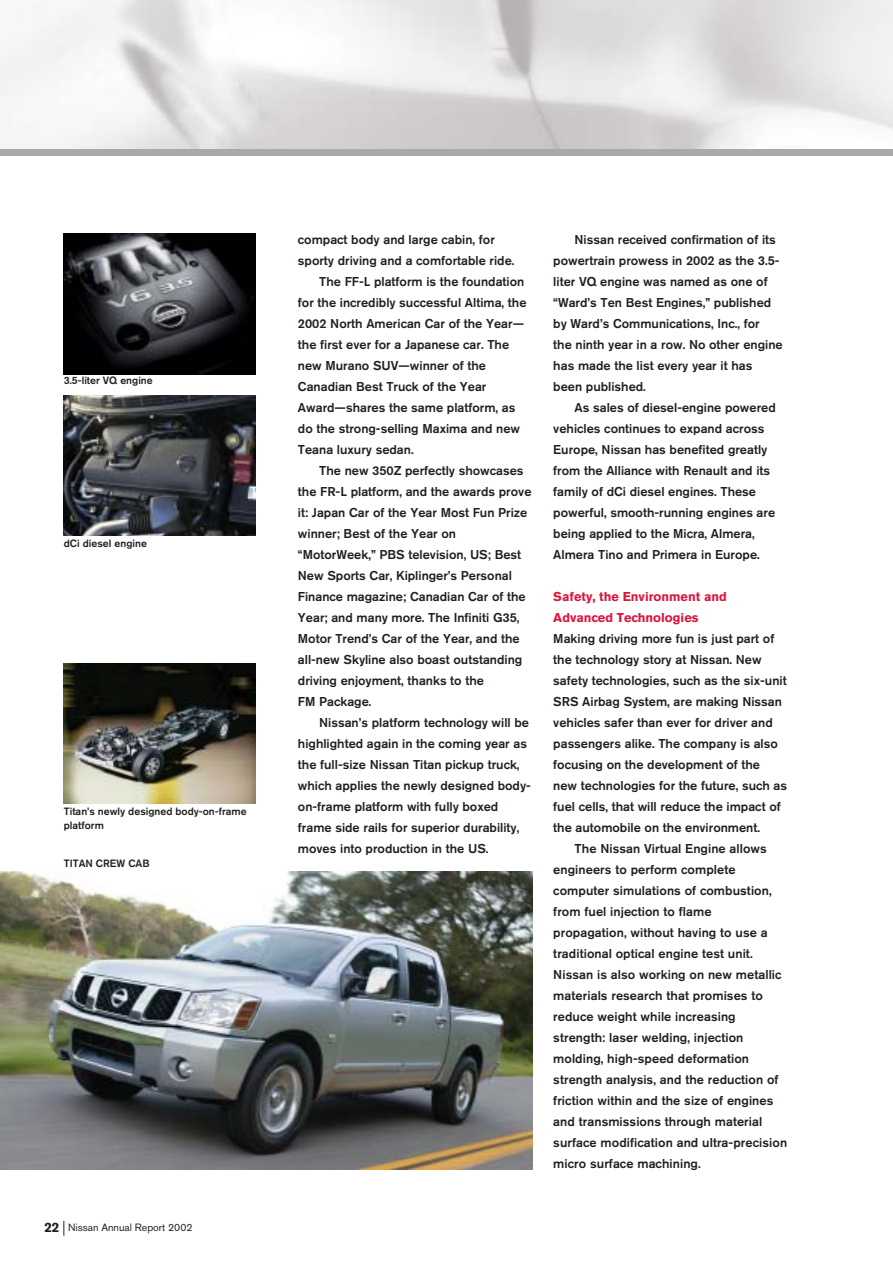
<style>
.page{position:relative;width:893px;height:1262px;background:#fff}
.page>*{position:absolute;margin:0;border:0;box-sizing:border-box;transform-origin:0 0}
.t1{font:500 12.75px/21px "Nissan AG";color:#231f20}
.t2{font:700 12.75px/21px "Nissan AG";color:#db153e}
.t3{font:500 10.5px/13.5px "Nissan AG";color:#231f20}
.t4{font:10.5px "Nissan AG";color:#231f20}
.s1{font-weight:700;font-size:13.5px}
</style>
<div class="page">
<svg style="left:63px;top:1220px;width:1px;height:15px"></svg>
<div style="left:0;top:149px;width:892px;height:6px;background:#a7a9ac"></div>
<img style="left:64px;top:234px;width:191px;height:140px">
<img style="left:64px;top:395px;width:191px;height:141px">
<img style="left:64px;top:663px;width:191px;height:141px">
<img style="left:0;top:872px;width:531px;height:297px">
<p class="t3" style="left:64px;top:375px;width:90px">3.5-liter VQ engine</p>
<p class="t3" style="left:64px;top:538px;width:84px">dCi diesel engine</p>
<p class="t3" style="left:64px;top:806px;width:184px">Titan’s newly designed body-on-frame platform</p>
<p class="t3" style="left:64px;top:858px;width:87px">TITAN CREW CAB</p>
<p class="t4" style="left:44px;top:1223px;width:150px"><span class="s1">22</span> Nissan Annual Report 2002</p>
<p class="t1" style="left:298px;top:230px;width:198px">compact body and large cabin, for</p>
<p class="t1" style="left:298px;top:251px;width:218px">sporty driving and a comfortable ride.</p>
<p class="t1" style="left:319px;top:272px;width:206px">The FF-L platform is the foundation</p>
<p class="t1" style="left:298px;top:293px;width:230px">for the incredibly successful Altima, the</p>
<p class="t1" style="left:298px;top:314px;width:227px">2002 North American Car of the Year—</p>
<p class="t1" style="left:298px;top:335px;width:213px">the first ever for a Japanese car. The</p>
<p class="t1" style="left:298px;top:356px;width:189px">new Murano SUV—winner of the</p>
<p class="t1" style="left:298px;top:377px;width:190px">Canadian Best Truck of the Year</p>
<p class="t1" style="left:298px;top:398px;width:219px">Award—shares the same platform, as</p>
<p class="t1" style="left:298px;top:419px;width:223px">do the strong-selling Maxima and new</p>
<p class="t1" style="left:298px;top:440px;width:117px">Teana luxury sedan.</p>
<p class="t1" style="left:319px;top:461px;width:206px">The new 350Z perfectly showcases</p>
<p class="t1" style="left:298px;top:482px;width:235px">the FR-L platform, and the awards prove</p>
<p class="t1" style="left:298px;top:503px;width:231px">it: Japan Car of the Year Most Fun Prize</p>
<p class="t1" style="left:298px;top:524px;width:160px">winner; Best of the Year on</p>
<p class="t1" style="left:298px;top:545px;width:225px">“MotorWeek,” PBS television, US; Best</p>
<p class="t1" style="left:298px;top:566px;width:215px">New Sports Car, Kiplinger’s Personal</p>
<p class="t1" style="left:298px;top:587px;width:229px">Finance magazine; Canadian Car of the</p>
<p class="t1" style="left:298px;top:608px;width:223px">Year; and many more. The Infiniti G35,</p>
<p class="t1" style="left:298px;top:629px;width:223px">Motor Trend’s Car of the Year, and the</p>
<p class="t1" style="left:298px;top:650px;width:226px">all-new Skyline also boast outstanding</p>
<p class="t1" style="left:298px;top:671px;width:187px">driving enjoyment, thanks to the</p>
<p class="t1" style="left:298px;top:692px;width:75px">FM Package.</p>
<p class="t1" style="left:319px;top:713px;width:211px">Nissan’s platform technology will be</p>
<p class="t1" style="left:298px;top:734px;width:230px">highlighted again in the coming year as</p>
<p class="t1" style="left:298px;top:755px;width:223px">the full-size Nissan Titan pickup truck,</p>
<p class="t1" style="left:298px;top:776px;width:234px">which applies the newly designed body-</p>
<p class="t1" style="left:298px;top:797px;width:202px">on-frame platform with fully boxed</p>
<p class="t1" style="left:298px;top:818px;width:223px">frame side rails for superior durability,</p>
<p class="t1" style="left:298px;top:839px;width:192px">moves into production in the US.</p>
<p class="t1" style="left:553px;top:230px;width:231px;text-indent:21px">Nissan received confirmation of its powertrain prowess in 2002 as the 3.5- liter VQ engine was named as one of “Ward’s Ten Best Engines,” published by Ward’s Communications, Inc., for<br>the ninth year in a row. No other engine has made the list every year it has been published.</p>
<p class="t1" style="left:553px;top:398px;width:224px;text-indent:21px">As sales of diesel-engine powered vehicles continues to expand across Europe, Nissan has benefited greatly from the Alliance with Renault and its family of dCi diesel engines. These powerful, smooth-running engines are being applied to the Micra, Almera, Almera Tino and Primera in Europe.</p>
<p class="t2" style="left:553px;top:587px;width:175px">Safety, the Environment and<br>Advanced Technologies</p>
<p class="t1" style="left:553px;top:629px;width:222px">Making driving more fun is just part of</p>
<p class="t1" style="left:553px;top:650px;width:210px">the technology story at Nissan. New</p>
<p class="t1" style="left:553px;top:671px;width:235px">safety technologies, such as the six-unit</p>
<p class="t1" style="left:553px;top:692px;width:230px">SRS Airbag System, are making Nissan</p>
<p class="t1" style="left:553px;top:713px;width:221px">vehicles safer than ever for driver and</p>
<p class="t1" style="left:553px;top:734px;width:226px">passengers alike. The company is also</p>
<p class="t1" style="left:553px;top:755px;width:208px">focusing on the development of the</p>
<p class="t1" style="left:553px;top:776px;width:235px">new technologies for the future, such as</p>
<p class="t1" style="left:553px;top:797px;width:229px">fuel cells, that will reduce the impact of</p>
<p class="t1" style="left:553px;top:818px;width:208px">the automobile on the environment.</p>
<p class="t1" style="left:574px;top:839px;width:194px">The Nissan Virtual Engine allows</p>
<p class="t1" style="left:553px;top:860px;width:184px">engineers to perform complete</p>
<p class="t1" style="left:553px;top:881px;width:220px">computer simulations of combustion,</p>
<p class="t1" style="left:553px;top:902px;width:160px">from fuel injection to flame</p>
<p class="t1" style="left:553px;top:923px;width:216px">propagation, without having to use a</p>
<p class="t1" style="left:553px;top:944px;width:201px">traditional optical engine test unit.</p>
<p class="t1" style="left:553px;top:965px;width:230px">Nissan is also working on new metallic</p>
<p class="t1" style="left:553px;top:986px;width:211px">materials research that promises to</p>
<p class="t1" style="left:553px;top:1007px;width:184px">reduce weight while increasing</p>
<p class="t1" style="left:553px;top:1028px;width:191px">strength: laser welding, injection</p>
<p class="t1" style="left:553px;top:1049px;width:197px">molding, high-speed deformation</p>
<p class="t1" style="left:553px;top:1070px;width:226px">strength analysis, and the reduction of</p>
<p class="t1" style="left:553px;top:1091px;width:221px">friction within and the size of engines</p>
<p class="t1" style="left:553px;top:1112px;width:210px">and transmissions through material</p>
<p class="t1" style="left:553px;top:1133px;width:235px">surface modification and ultra-precision</p>
<p class="t1" style="left:553px;top:1154px;width:149px">micro surface machining.</p>
</div>
